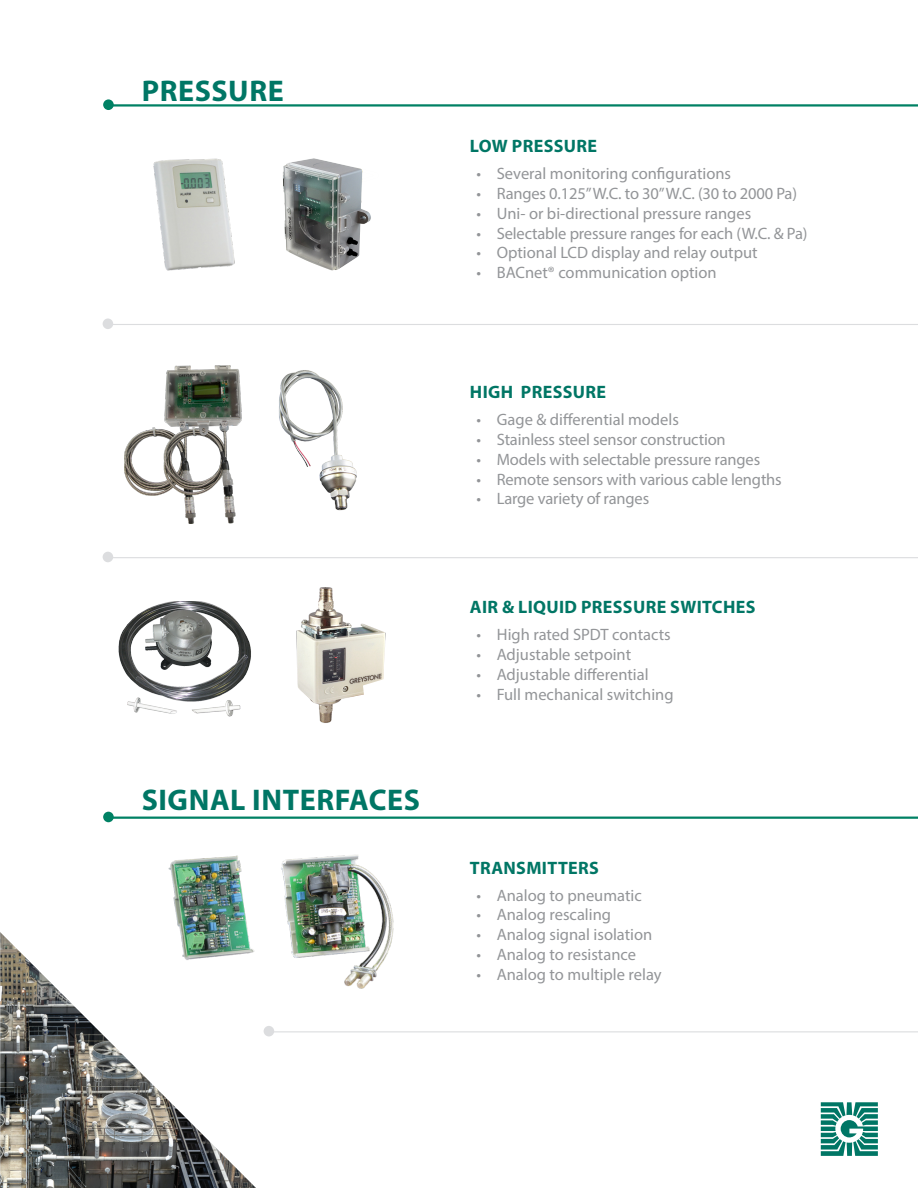
<style>
.page{position:relative;width:918px;height:1188px;background:#fff}
.page>*{position:absolute;margin:0;border:0;box-sizing:border-box;transform-origin:0 0}
.t1{font:700 30px "Myriad Pro";letter-spacing:.02em;color:#007665}
.t2{font:700 18px "Myriad Pro";letter-spacing:.02em;color:#007665}
.t3{font:16.5px "Myriad Pro";color:#939598}
</style>
<div class="page">
<svg style="left:821px;top:1102px;width:57px;height:54px"></svg>
<svg style="left:102px;top:98px;width:13px;height:14px"></svg>
<div style="left:100px;top:96px;width:17px;height:17px;border:3px solid #fff;border-radius:50%"></div>
<hr style="left:110px;top:104px;width:808px;height:3px;background:#008164">
<div style="left:262px;top:1024px;width:14px;height:14px;background:#dcdddf;border-radius:50%"></div>
<div style="left:261px;top:1023px;width:16px;height:16px;border:3px solid #fff;border-radius:50%"></div>
<hr style="left:270px;top:1031px;width:648px;height:1px;background:#dcdddf">
<div style="left:101px;top:317px;width:14px;height:14px;background:#dcdddf;border-radius:50%"></div>
<div style="left:100px;top:315px;width:16px;height:17px;border:3px solid #fff;border-radius:50%"></div>
<hr style="left:109px;top:324px;width:809px;height:1px;background:#dcdddf">
<img style="left:283px;top:158px;width:88px;height:113px">
<img style="left:125px;top:365px;width:116px;height:159px">
<img style="left:279px;top:370px;width:78px;height:141px">
<img style="left:153px;top:158px;width:82px;height:113px">
<svg style="left:117px;top:816px;width:800px;height:1px"></svg>
<div style="left:102px;top:810px;width:13px;height:14px;background:#008164;border-radius:50%"></div>
<div style="left:100px;top:809px;width:17px;height:16px;border:3px solid #fff;border-radius:50%"></div>
<hr style="left:110px;top:817px;width:808px;height:2px;background:#008164">
<img style="left:281px;top:855px;width:113px;height:134px">
<img style="left:168px;top:855px;width:80px;height:77px">
<div style="left:101px;top:550px;width:14px;height:14px;background:#dcdddf;border-radius:50%"></div>
<div style="left:100px;top:549px;width:16px;height:16px;border:3px solid #fff;border-radius:50%"></div>
<hr style="left:109px;top:557px;width:809px;height:1px;background:#dcdddf">
<img style="left:118px;top:602px;width:133px;height:115px">
<img style="left:296px;top:587px;width:90px;height:136px">
<img style="left:1px;top:932px;width:255px;height:256px">
<img style="left:0;top:932px;width:1px;height:256px">
<p class="t1" style="left:142px;top:71px;width:144px">PRESSURE</p>
<p class="t1" style="left:142px;top:780px;width:280px">SIGNAL INTERFACES</p>
<p class="t2" style="left:470px;top:134px;width:129px">LOW PRESSURE</p>
<p class="t3" style="left:477px;top:163px;width:256px">• Several monitoring configurations</p>
<p class="t3" style="left:477px;top:183px;width:322px">• Ranges 0.125” W.C. to 30” W.C. (30 to 2000 Pa)</p>
<p class="t3" style="left:477px;top:203px;width:276px">• Uni- or bi-directional pressure ranges</p>
<p class="t3" style="left:477px;top:223px;width:333px">• Selectable pressure ranges for each (W.C. &amp; Pa)</p>
<p class="t3" style="left:477px;top:243px;width:283px">• Optional LCD display and relay output</p>
<p class="t3" style="left:477px;top:262px;width:242px">• BACnet® communication option</p>
<p class="t2" style="left:470px;top:380px;width:138px">HIGH PRESSURE</p>
<p class="t3" style="left:477px;top:409px;width:204px">• Gage &amp; differential models</p>
<p class="t3" style="left:477px;top:429px;width:251px">• Stainless steel sensor construction</p>
<p class="t3" style="left:477px;top:449px;width:285px">• Models with selectable pressure ranges</p>
<p class="t3" style="left:477px;top:469px;width:307px">• Remote sensors with various cable lengths</p>
<p class="t3" style="left:477px;top:489px;width:174px">• Large variety of ranges</p>
<p class="t2" style="left:470px;top:595px;width:287px">AIR &amp; LIQUID PRESSURE SWITCHES</p>
<p class="t3" style="left:477px;top:624px;width:196px">• High rated SPDT contacts</p>
<p class="t3" style="left:477px;top:644px;width:156px">• Adjustable setpoint</p>
<p class="t3" style="left:477px;top:664px;width:174px">• Adjustable differential</p>
<p class="t3" style="left:477px;top:684px;width:199px">• Full mechanical switching</p>
<p class="t2" style="left:470px;top:856px;width:131px">TRANSMITTERS</p>
<p class="t3" style="left:477px;top:885px;width:167px">• Analog to pneumatic</p>
<p class="t3" style="left:477px;top:905px;width:136px">• Analog rescaling</p>
<p class="t3" style="left:477px;top:925px;width:177px">• Analog signal isolation</p>
<p class="t3" style="left:477px;top:944px;width:161px">• Analog to resistance</p>
<p class="t3" style="left:477px;top:964px;width:187px">• Analog to multiple relay</p>
</div>
